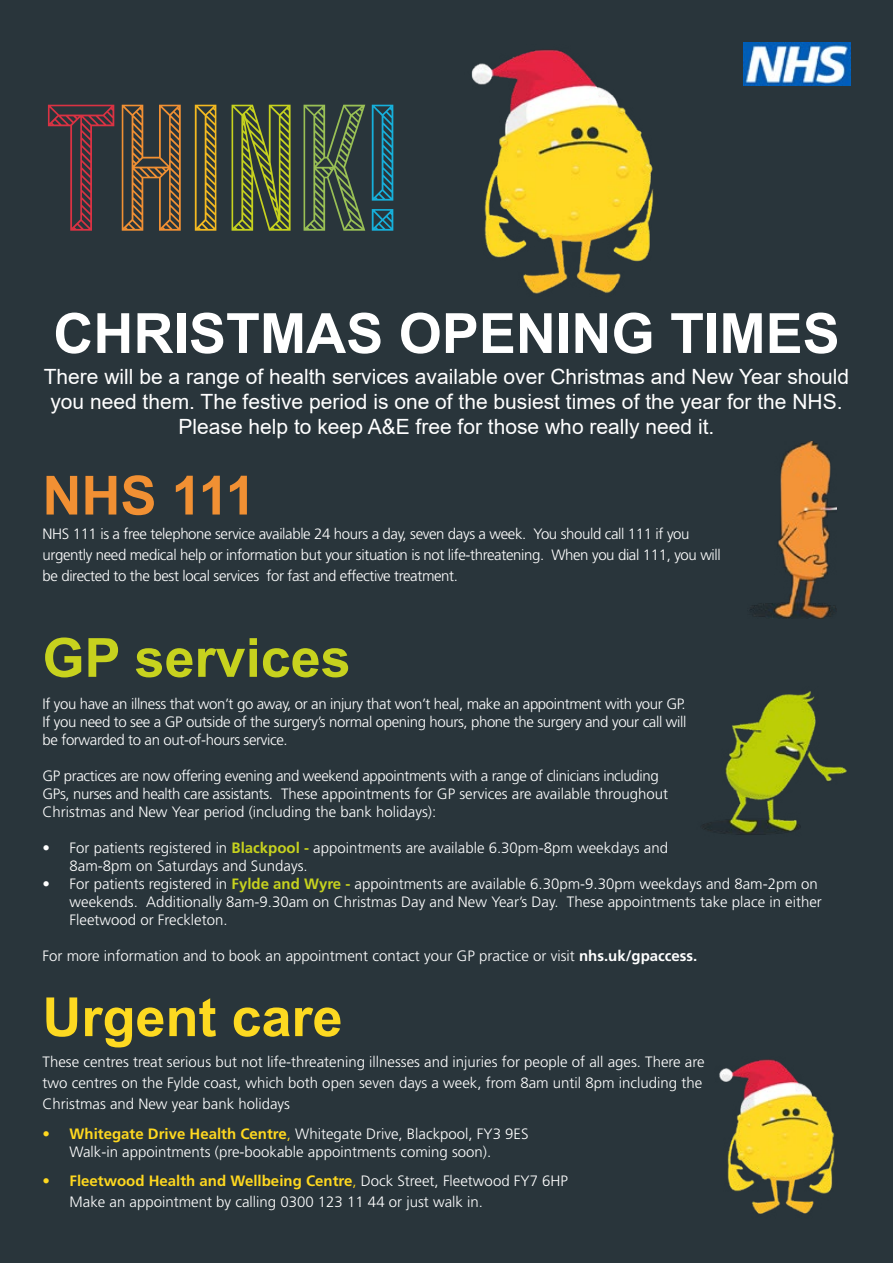
<style>
.page{position:relative;width:893px;height:1263px;background:#29353b}
.page>*{position:absolute;margin:0;border:0;box-sizing:border-box;transform-origin:0 0}
.t1{font:180px "Sullivan";letter-spacing:.015em;color:#da3243}
.t2{font:700 55.5px "Arial";color:#fff}
.t3{font:700 54px "Arial";color:#c7d21e}
.t4{font:700 54px "Arial";color:#fdd921}
.t5{font:700 54px "Arial";letter-spacing:-.025em;color:#f19033}
.t6{font:21px/25.2px "Arial";color:#fff;text-align:center}
.t7{font:300 15px/18px "Frutiger LT Std";color:#fff}
.t8{font:300 15px/18px "Frutiger LT Std";letter-spacing:-.025em;color:#fff}
.s1{color:#f19033}
.s2{color:#f3b921}
.s3{color:#c7d21e}
.s4{color:#99c055}
.s5{color:#16b0db}
.s6{font-weight:700;color:#c7d21e}
.s7{font-weight:700}
.s8{font-weight:700;color:#ffd81f}
.s9{color:#ffd81f}
</style>
<div class="page">
<img style="left:696px;top:687px;width:154px;height:150px">
<img style="left:748px;top:442px;width:89px;height:176px">
<img style="left:744px;top:43px;width:106px;height:42px">
<img style="left:464px;top:45px;width:195px;height:259px">
<img style="left:714px;top:1056px;width:124px;height:164px">
<h1 class="t1" style="left:43px;top:82px;width:358px">T<span class="s1">H</span><span class="s2">I</span><span class="s3">N</span><span class="s4">K</span><span class="s5">!</span></h1>
<h2 class="t2" style="left:53px;top:294px;width:788px">CHRISTMAS OPENING TIMES</h2>
<h3 class="t6" style="left:44px;top:364px;width:807px">There will be a range of health services available over Christmas and New Year should you need them. The festive period is one of the busiest times of the year for the NHS.<br>Please help to keep A&amp;E free for those who really need it.</h3>
<h3 class="t5" style="left:43px;top:457px;width:215px">NHS 111</h3>
<p class="t8" style="left:43px;top:523px;width:680px;line-height:21px">NHS 111 is a free telephone service available 24 hours a day, seven days a week. You should call 111 if you urgently need medical help or information but your situation is not life-threatening. When you dial 111, you will be directed to the best local services for fast and effective treatment.</p>
<h3 class="t3" style="left:43px;top:620px;width:310px">GP services</h3>
<p class="t7" style="left:43px;top:695px;width:645px;text-align:justify">If you have an illness that won’t go away, or an injury that won’t heal, make an appointment with your GP.<br>If you need to see a GP outside of the surgery’s normal opening hours, phone the surgery and your call will be forwarded to an out-of-hours service.</p>
<p class="t8" style="left:43px;top:767px;width:627px">GP practices are now offering evening and weekend appointments with a range of clinicians including<br>GPs, nurses and health care assistants. These appointments for GP services are available throughout<br>Christmas and New Year period (including the bank holidays):</p>
<p class="t7" style="left:70px;top:839px;width:600px;text-indent:-27px">• For patients registered in <span class="s6">Blackpool -</span> appointments are available 6.30pm-8pm weekdays and<br>8am-8pm on Saturdays and Sundays.</p>
<p class="t7" style="left:70px;top:875px;width:754px;text-indent:-27px">• For patients registered in <span class="s6">Fylde and Wyre -</span> appointments are available 6.30pm-9.30pm weekdays and 8am-2pm on weekends. Additionally 8am-9.30am on Christmas Day and New Year’s Day. These appointments take place in either<br>Fleetwood or Freckleton.</p>
<p class="t7" style="left:43px;top:947px;width:656px">For more information and to book an appointment contact your GP practice or visit <span class="s7">nhs.uk/gpaccess.</span></p>
<h3 class="t4" style="left:43px;top:979px;width:302px">Urgent care</h3>
<p class="t7" style="left:43px;top:1052px;width:664px;line-height:21px">These centres treat serious but not life-threatening illnesses and injuries for people of all ages. There are two centres on the Fylde coast, which both open seven days a week, from 8am until 8pm including the<br>Christmas and New year bank holidays</p>
<p class="t7" style="left:70px;top:1125px;width:460px;text-indent:-27px"><span class="s8">• Whitegate Drive Health Centre</span><span class="s9">,</span> Whitegate Drive, Blackpool, FY3 9ES<br>Walk-in appointments (pre-bookable appointments coming soon).</p>
<p class="t7" style="left:70px;top:1171px;width:500px;line-height:21px;text-indent:-27px"><span class="s8">• Fleetwood Health and Wellbeing Centre</span><span class="s9">,</span> Dock Street, Fleetwood FY7 6HP<br>Make an appointment by calling 0300 123 11 44 or just walk in.</p>
</div>
